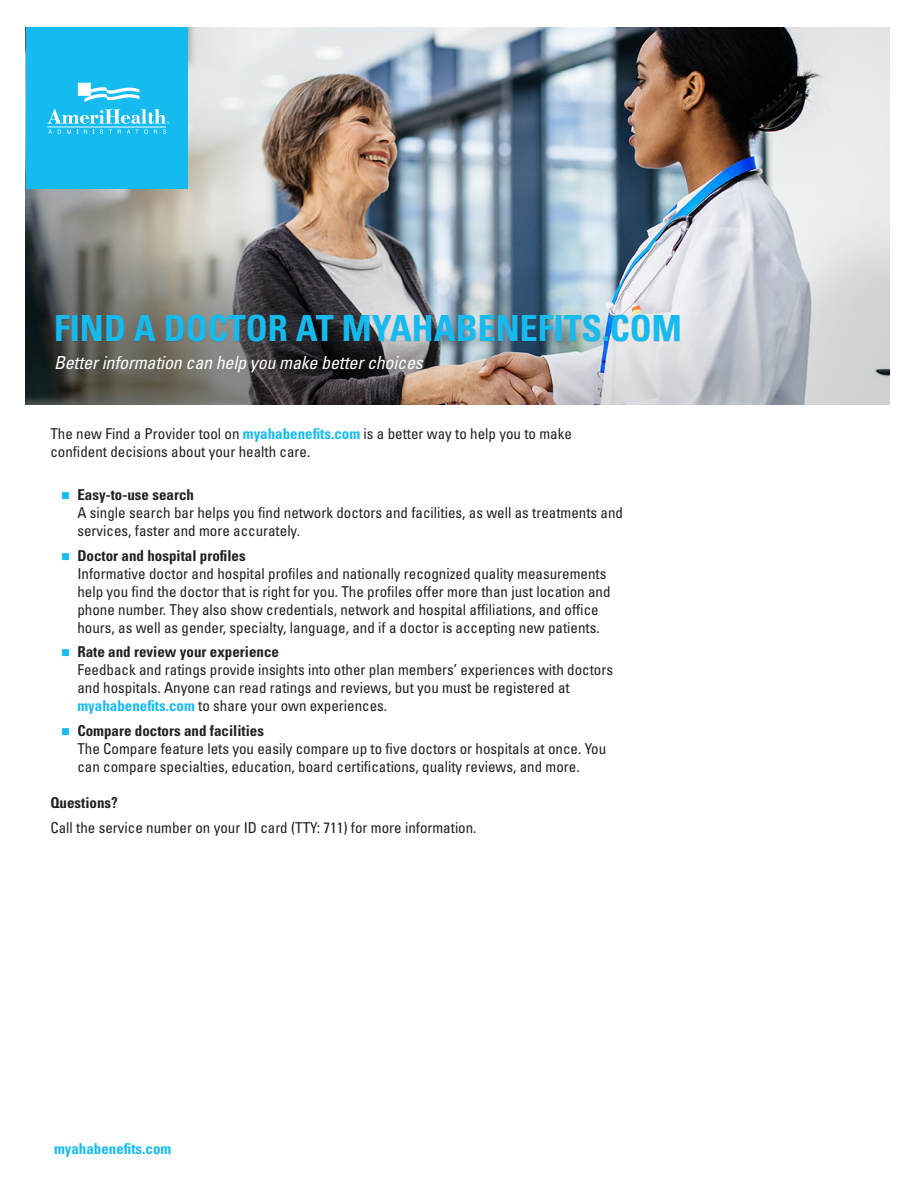
<style>
.page{position:relative;width:918px;height:1188px;background:#fff}
.page>*{position:absolute;margin:0;border:0;box-sizing:border-box;transform-origin:0 0}
.Main_Headline{font:700 condensed 36px "Univers LT Std";color:#15bbef}
.Sub_Headline{font:italic condensed 18px "Univers LT Std";letter-spacing:-.01em;color:#fff}
.Body{font:condensed 15px/18px "Univers LT Std";color:#231f20}
.Footer_Web_Address{font:700 condensed 15px "Univers LT Std";color:#15bbef}
.Body_Headline{font:700 condensed 15px "Univers LT Std";color:#231f20}
.s1{font-weight:700;color:#15bbef}
.s2{font-weight:700}
</style>
<div class="page">
<img style="left:26px;top:27px;width:864px;height:378px">
<div style="left:26px;top:27px;width:162px;height:162px;background:#15bbef"></div>
<svg style="left:78px;top:83px;width:61px;height:19px"></svg>
<svg style="left:47px;top:109px;width:122px;height:25px"></svg>
<p class="Main_Headline" style="left:54px;top:306px;width:629px">FIND A DOCTOR AT MYAHABENEFITS.COM</p>
<p class="Sub_Headline" style="left:54px;top:352px;width:370px">Better information can help you make better choices</p>
<p class="Body" style="left:50px;top:425px;width:523px">The new Find a Provider tool on <span class="s1">myahabenefits.com</span> is a better way to help you to make confident decisions about your health care.</p>
<p class="Body" style="left:77px;top:485px;width:547px"><span class="s2">Easy-to-use search<br></span>A single search bar helps you find network doctors and facilities, as well as treatments and services, faster and more accurately.</p>
<p class="Body" style="left:77px;top:546px;width:535px"><span class="s2">Doctor and hospital profiles<br></span>Informative doctor and hospital profiles and nationally recognized quality measurements help you find the doctor that is right for you. The profiles offer more than just location and phone number. They also show credentials, network and hospital affiliations, and office hours, as well as gender, specialty, language, and if a doctor is accepting new patients.</p>
<p class="Body" style="left:77px;top:643px;width:537px"><span class="s2">Rate and review your experience<br></span>Feedback and ratings provide insights into other plan members’ experiences with doctors and hospitals. Anyone can read ratings and reviews, but you must be registered at <span class="s1">myahabenefits.com</span> to share your own experiences.</p>
<p class="Body" style="left:77px;top:722px;width:530px"><span class="s2">Compare doctors and facilities<br></span>The Compare feature lets you easily compare up to five doctors or hospitals at once. You can compare specialties, education, board certifications, quality reviews, and more.</p>
<p class="Body_Headline" style="left:50px;top:794px;width:69px">Questions?</p>
<p class="Body" style="left:50px;top:818px;width:428px">Call the service number on your ID card (TTY: 711) for more information.</p>
<p class="Footer_Web_Address" style="left:54px;top:1139px;width:119px">myahabenefits.com</p>
</div>
